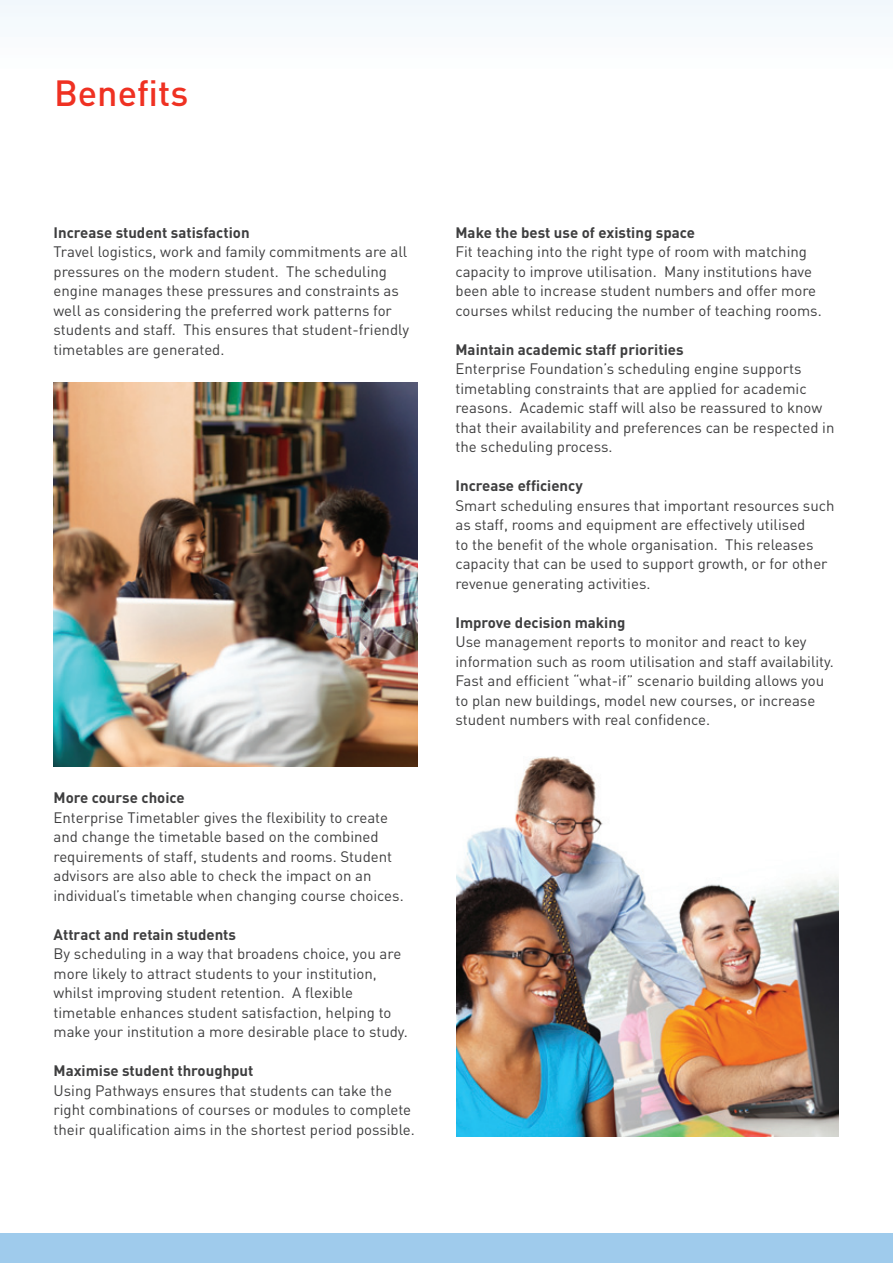
<style>
.page{position:relative;width:893px;height:1263px;background:#fff}
.page>*{position:absolute;margin:0;border:0;box-sizing:border-box;transform-origin:0 0}
.t1{font:500 36px "DIN";color:#ef3122}
.t2{font:15px/19.5px "DIN";color:#3e3e3f}
.t3{font:700 15px "DIN";color:#3e3e3f}
</style>
<div class="page">
<img style="left:456px;top:756px;width:382px;height:381px">
<div style="left:0;top:1233px;width:893px;height:30px;background:#9fcbec"></div>
<img style="left:54px;top:382px;width:363px;height:384px">
<h1 class="t1" style="left:54px;top:70px;width:136px">Benefits</h1>
<p class="t3" style="left:54px;top:222px;width:198px">Increase student satisfaction</p>
<p class="t2" style="left:54px;top:242px;width:357px">Travel logistics, work and family commitments are all pressures on the modern student. The scheduling engine manages these pressures and constraints as well as considering the preferred work patterns for students and staff. This ensures that student-friendly timetables are generated.</p>
<p class="t3" style="left:54px;top:788px;width:133px">More course choice</p>
<p class="t2" style="left:54px;top:807px;width:352px">Enterprise Timetabler gives the flexibility to create and change the timetable based on the combined requirements of staff, students and rooms. Student advisors are also able to check the impact on an individual’s timetable when changing course choices.</p>
<p class="t3" style="left:54px;top:924px;width:184px">Attract and retain students</p>
<p class="t2" style="left:54px;top:944px;width:356px">By scheduling in a way that broadens choice, you are more likely to attract students to your institution, whilst improving student retention. A flexible timetable enhances student satisfaction, helping to make your institution a more desirable place to study.</p>
<p class="t3" style="left:54px;top:1061px;width:201px">Maximise student throughput</p>
<p class="t2" style="left:54px;top:1080px;width:363px">Using Pathways ensures that students can take the right combinations of courses or modules to complete their qualification aims in the shortest period possible.</p>
<p class="t3" style="left:455px;top:222px;width:241px">Make the best use of existing space</p>
<p class="t2" style="left:455px;top:242px;width:368px">Fit teaching into the right type of room with matching capacity to improve utilisation. Many institutions have been able to increase student numbers and offer more courses whilst reducing the number of teaching rooms.</p>
<p class="t3" style="left:455px;top:339px;width:230px">Maintain academic staff priorities</p>
<p class="t2" style="left:455px;top:359px;width:381px">Enterprise Foundation’s scheduling engine supports timetabling constraints that are applied for academic reasons. Academic staff will also be reassured to know that their availability and preferences can be respected in the scheduling process.</p>
<p class="t3" style="left:455px;top:476px;width:129px">Increase efficiency</p>
<p class="t2" style="left:455px;top:495px;width:381px">Smart scheduling ensures that important resources such as staff, rooms and equipment are effectively utilised<br>to the benefit of the whole organisation. This releases capacity that can be used to support growth, or for other revenue generating activities.</p>
<p class="t3" style="left:455px;top:612px;width:171px">Improve decision making</p>
<p class="t2" style="left:455px;top:632px;width:380px">Use management reports to monitor and react to key information such as room utilisation and staff availability.<br>Fast and efficient “what-if” scenario building allows you to plan new buildings, model new courses, or increase student numbers with real confidence.</p>
</div>
